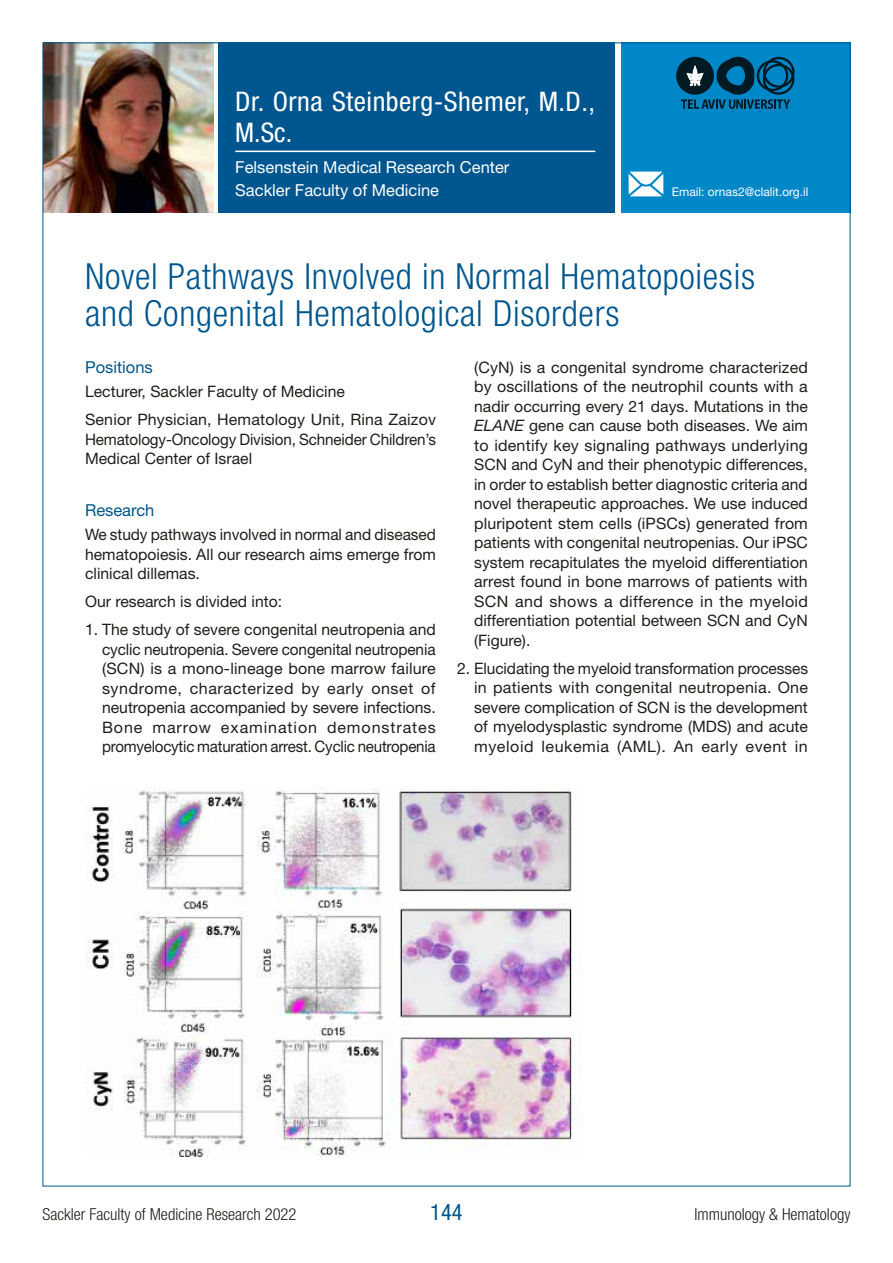
<style>
.page{position:relative;width:893px;height:1263px;background:#fff}
.page>*{position:absolute;margin:0;border:0;box-sizing:border-box;transform-origin:0 0}
.t1{font:300 condensed 36px/37.5px "Helvetica Neue LT Std";letter-spacing:.02em;color:#00568e}
.t2{font:condensed 27px/31.5px "Helvetica Neue LT Std";letter-spacing:.015em;color:#fff}
.t3{font:condensed 22.5px "Helvetica Neue LT Std";color:#00568e}
.t4{font:300 condensed 16.5px "Helvetica Neue LT Std";color:#1d201a}
.t5{font:16.5px/22.5px "Helvetica Neue LT Std";color:#fff}
.t6{font:16.5px "Helvetica Neue LT Std";color:#00568e}
.t7{font:15.75px/19.5px "Helvetica Neue LT Std";color:#1d201a;text-align:justify}
.t8{font:12px "Helvetica Neue LT Std";color:#fff}
.s1{font-style:italic}
</style>
<div class="page">
<div style="left:218px;top:43px;width:397px;height:170px;background:#00568e"></div>
<div style="left:621px;top:43px;width:229px;height:170px;background:#0087c8"></div>
<img style="left:628px;top:171px;width:36px;height:26px">
<div style="left:676px;top:57px;width:38px;height:38px;background:#001a24;border-radius:50%"></div>
<svg style="left:681px;top:56px;width:114px;height:53px"></svg>
<img style="left:45px;top:45px;width:169px;height:168px">
<hr style="left:235px;top:151px;width:360px;height:1px;background:#fff">
<img style="left:85px;top:788px;width:496px;height:369px">
<h2 class="t2" style="left:235px;top:85px;width:361px">Dr. Orna Steinberg-Shemer, M.D.,<br>M.Sc.</h2>
<p class="t5" style="left:235px;top:156px;width:276px">Felsenstein Medical Research Center<br>Sackler Faculty of Medicine</p>
<p class="t8" style="left:672px;top:184px;width:138px">Email: ornas2@clalit.org.il</p>
<h1 class="t1" style="left:85px;top:257px;width:671px">Novel Pathways Involved in Normal Hematopoiesis and Congenital Hematological Disorders</h1>
<p class="t6" style="left:85px;top:357px;width:69px">Positions</p>
<p class="t7" style="left:85px;top:377px;width:352px;line-height:28px">Lecturer, Sackler Faculty of Medicine<br>Senior Physician, Hematology Unit, Rina Zaizov</p>
<p class="t7" style="left:85px;top:429px;width:353px">Hematology-Oncology Division, Schneider Children’s<br>Medical Center of Israel</p>
<p class="t6" style="left:85px;top:501px;width:71px">Research</p>
<p class="t7" style="left:85px;top:524px;width:352px">We study pathways involved in normal and diseased hematopoiesis. All our research aims emerge from clinical dillemas.</p>
<p class="t7" style="left:85px;top:591px;width:199px">Our research is divided into:</p>
<p class="t7" style="left:102px;top:619px;width:335px;text-indent:-17px">1. The study of severe congenital neutropenia and cyclic neutropenia. Severe congenital neutropenia (SCN) is a mono-lineage bone marrow failure syndrome, characterized by early onset of neutropenia accompanied by severe infections.<br>Bone marrow examination demonstrates promyelocytic maturation arrest. Cyclic neutropenia</p>
<p class="t7" style="left:474px;top:357px;width:335px">(CyN) is a congenital syndrome characterized by oscillations of the neutrophil counts with a nadir occurring every 21 days. Mutations in the <span class="s1">ELANE</span> gene can cause both diseases. We aim to identify key signaling pathways underlying SCN and CyN and their phenotypic differences, in order to establish better diagnostic criteria and novel therapeutic approaches. We use induced pluripotent stem cells (iPSCs) generated from patients with congenital neutropenias. Our iPSC system recapitulates the myeloid differentiation arrest found in bone marrows of patients with SCN and shows a difference in the myeloid differentiation potential between SCN and CyN (Figure).</p>
<p class="t7" style="left:474px;top:658px;width:335px;text-indent:-17px">2. Elucidating the myeloid transformation processes in patients with congenital neutropenia. One severe complication of SCN is the development of myelodysplastic syndrome (MDS) and acute myeloid leukemia (AML). An early event in</p>
<p class="t4" style="left:43px;top:1205px;width:255px">Sackler Faculty of Medicine Research 2022</p>
<h3 class="t3" style="left:430px;top:1199px;width:34px">144</h3>
<p class="t4" style="left:694px;top:1205px;width:158px">Immunology &amp; Hematology</p>
</div>
